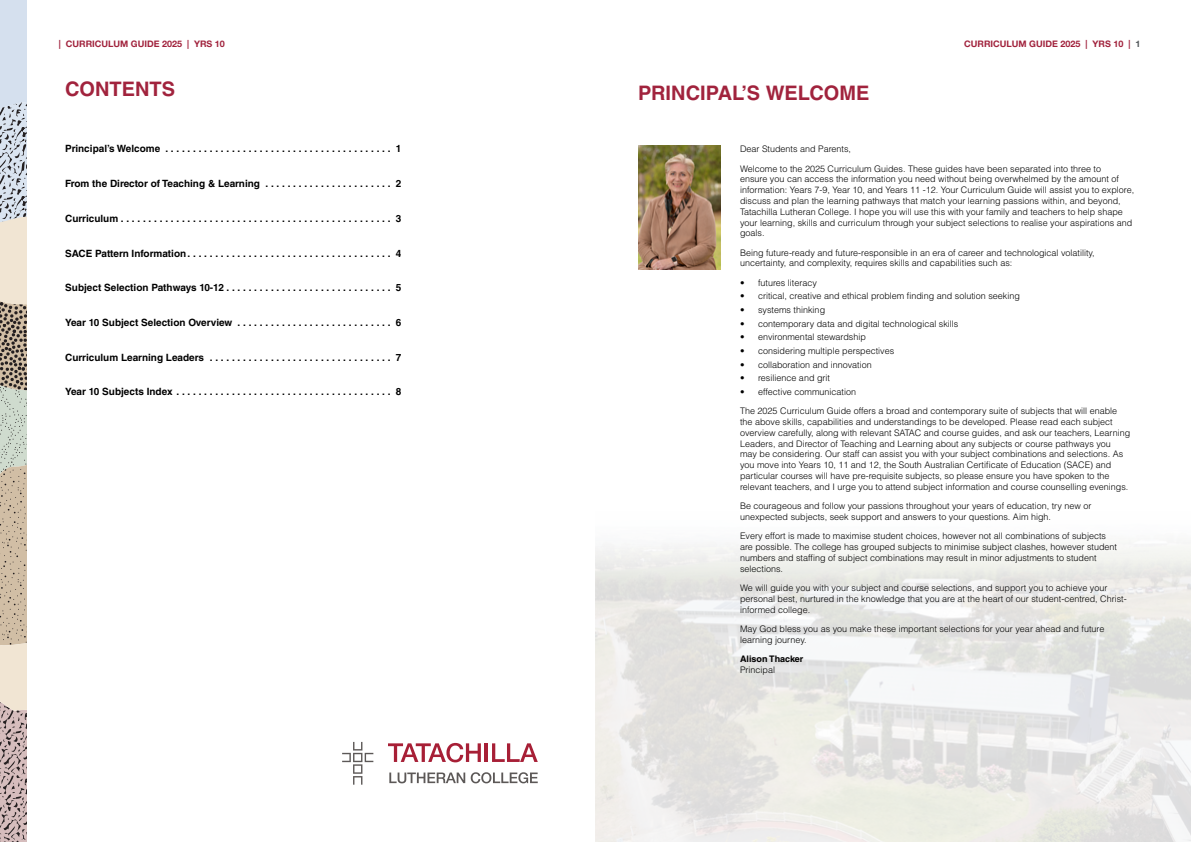
<style>
.page{position:relative;width:1191px;height:842px;background:#fff}
.page>*{position:absolute;margin:0;border:0;box-sizing:border-box;transform-origin:0 0}
.t1{font:700 20px "Helvetica LT Std";color:#a1233d}
.t2{font:700 10px "Helvetica LT Std";color:#000}
.t3{font:300 9px/10.8px "Helvetica LT Std";color:#000}
.t4{font:9px "Helvetica Neue LT 75 Bd";color:#a1233d}
.t5{font:700 9px "Helvetica LT Std";color:#000}
.s1{color:#52575a}
</style>
<div class="page">
<svg style="left:0;top:0;width:27px;height:842px;background:#c7bfb7"></svg>
<svg style="left:342px;top:742px;width:31px;height:43px"></svg>
<svg style="left:388px;top:743px;width:93px;height:19px"></svg>
<hr style="left:485px;top:743px;width:3px;height:19px;background:#a71f36">
<svg style="left:492px;top:743px;width:46px;height:19px"></svg>
<svg style="left:389px;top:772px;width:76px;height:11px"></svg>
<svg style="left:471px;top:772px;width:67px;height:11px"></svg>
<img style="left:595px;top:544px;width:596px;height:298px">
<img style="left:638px;top:146px;width:82px;height:124px">
<p class="t4" style="left:47px;top:38px;width:179px"><span class="s1">B</span> | CURRICULUM GUIDE 2025 | YRS 10</p>
<p class="t4" style="left:964px;top:38px;width:178px">CURRICULUM GUIDE 2025 | YRS 10 | <span class="s1">1</span></p>
<h1 class="t1" style="left:65px;top:76px;width:111px">CONTENTS</h1>
<h1 class="t1" style="left:638px;top:81px;width:233px">PRINCIPAL’S WELCOME</h1>
<p class="t2" style="left:65px;top:143px;width:338px">Principal’s Welcome . . . . . . . . . . . . . . . . . . . . . . . . . . . . . . . . . . . . . . . . . 1</p>
<p class="t2" style="left:65px;top:178px;width:338px">From the Director of Teaching &amp; Learning . . . . . . . . . . . . . . . . . . . . . . . 2</p>
<p class="t2" style="left:65px;top:212px;width:338px">Curriculum . . . . . . . . . . . . . . . . . . . . . . . . . . . . . . . . . . . . . . . . . . . . . . . . . 3</p>
<p class="t2" style="left:65px;top:247px;width:338px">SACE Pattern Information . . . . . . . . . . . . . . . . . . . . . . . . . . . . . . . . . . . . . 4</p>
<p class="t2" style="left:65px;top:282px;width:338px">Subject Selection Pathways 10-12 . . . . . . . . . . . . . . . . . . . . . . . . . . . . . . 5</p>
<p class="t2" style="left:65px;top:316px;width:338px">Year 10 Subject Selection Overview . . . . . . . . . . . . . . . . . . . . . . . . . . . . 6</p>
<p class="t2" style="left:65px;top:351px;width:338px">Curriculum Learning Leaders . . . . . . . . . . . . . . . . . . . . . . . . . . . . . . . . . 7</p>
<p class="t2" style="left:65px;top:386px;width:338px">Year 10 Subjects Index . . . . . . . . . . . . . . . . . . . . . . . . . . . . . . . . . . . . . . . 8</p>
<p class="t3" style="left:740px;top:139px;width:362px;line-height:19.3px">Dear Students and Parents,<br>Welcome to the 2025 Curriculum Guides. These guides have been separated into three to</p>
<p class="t3" style="left:740px;top:174px;width:396px">ensure you can access the information you need without being overwhelmed by the amount of information: Years 7-9, Year 10, and Years 11 -12. Your Curriculum Guide will assist you to explore, discuss and plan the learning pathways that match your learning passions within, and beyond, Tatachilla Lutheran College. I hope you will use this with your family and teachers to help shape your learning, skills and curriculum through your subject selections to realise your aspirations and goals.</p>
<p class="t3" style="left:740px;top:247px;width:356px">Being future-ready and future-responsible in an era of career and technological volatility, uncertainty, and complexity, requires skills and capabilities such as:</p>
<p class="t3" style="left:740px;top:277px;width:78px">• futures literacy</p>
<p class="t3" style="left:740px;top:291px;width:281px">• critical, creative and ethical problem finding and solution seeking</p>
<p class="t3" style="left:740px;top:304px;width:87px">• systems thinking</p>
<p class="t3" style="left:740px;top:318px;width:220px">• contemporary data and digital technological skills</p>
<p class="t3" style="left:740px;top:332px;width:127px">• environmental stewardship</p>
<p class="t3" style="left:740px;top:345px;width:156px">• considering multiple perspectives</p>
<p class="t3" style="left:740px;top:359px;width:133px">• collaboration and innovation</p>
<p class="t3" style="left:740px;top:372px;width:91px">• resilience and grit</p>
<p class="t3" style="left:740px;top:382px;width:378px;line-height:19.3px">• effective communication<br>The 2025 Curriculum Guide offers a broad and contemporary suite of subjects that will enable</p>
<p class="t3" style="left:740px;top:416px;width:392px">the above skills, capabilities and understandings to be developed. Please read each subject overview carefully, along with relevant SATAC and course guides, and ask our teachers, Learning Leaders, and Director of Teaching and Learning about any subjects or course pathways you<br>may be considering. Our staff can assist you with your subject combinations and selections. As you move into Years 10, 11 and 12, the South Australian Certificate of Education (SACE) and particular courses will have pre-requisite subjects, so please ensure you have spoken to the relevant teachers, and I urge you to attend subject information and course counselling evenings.</p>
<p class="t3" style="left:740px;top:500px;width:353px">Be courageous and follow your passions throughout your years of education, try new or unexpected subjects, seek support and answers to your questions. Aim high.</p>
<p class="t3" style="left:740px;top:530px;width:378px">Every effort is made to maximise student choices, however not all combinations of subjects are possible. The college has grouped subjects to minimise subject clashes, however student numbers and staffing of subject combinations may result in minor adjustments to student selections.</p>
<p class="t3" style="left:740px;top:582px;width:388px">We will guide you with your subject and course selections, and support you to achieve your personal best, nurtured in the knowledge that you are at the heart of our student-centred, Christ&shy;informed college.</p>
<p class="t3" style="left:740px;top:623px;width:366px">May God bless you as you make these important selections for your year ahead and future learning journey.</p>
<p class="t5" style="left:740px;top:653px;width:65px">Alison Thacker</p>
<p class="t3" style="left:740px;top:664px;width:37px">Principal</p>
</div>
